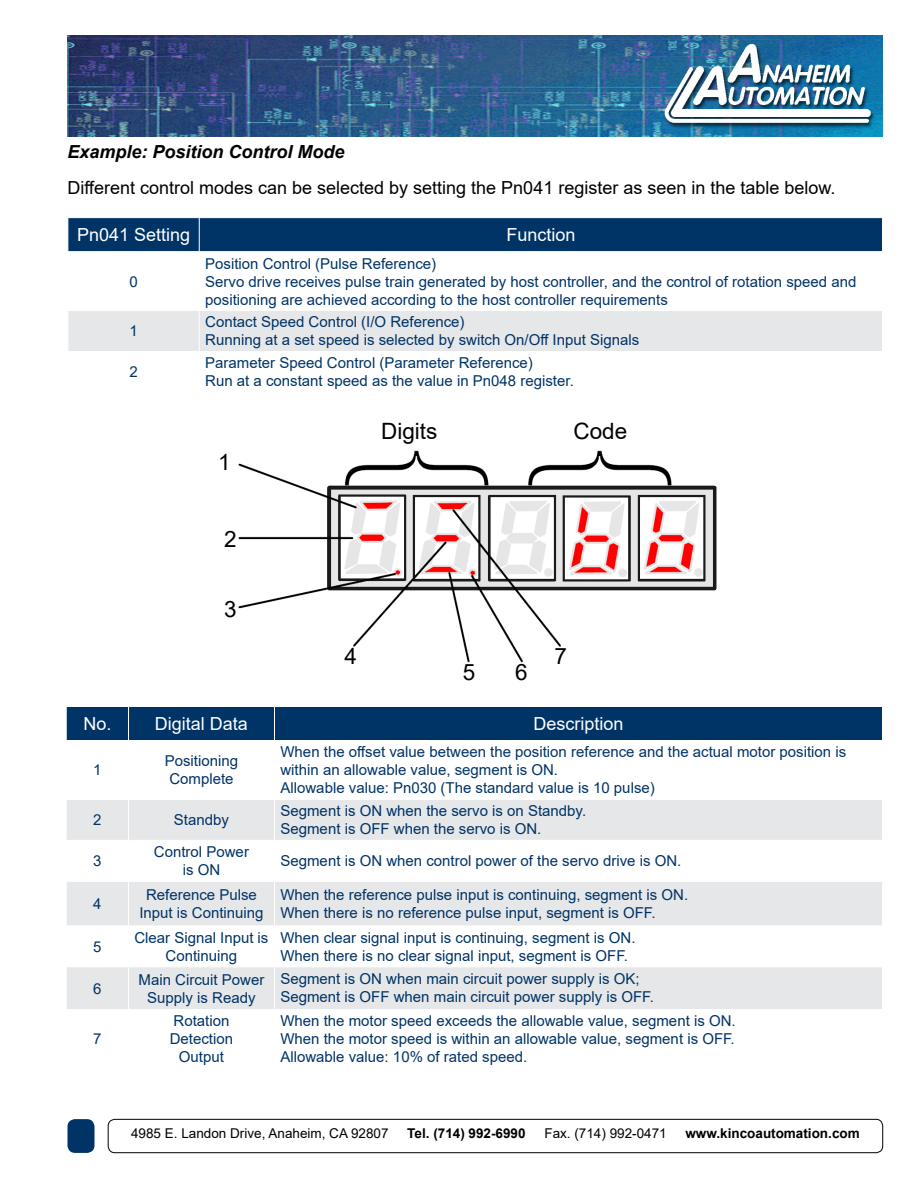
<style>
.page{position:relative;width:918px;height:1188px;background:#fff}
.page>*{position:absolute;margin:0;border:0;box-sizing:border-box;transform-origin:0 0}
.t1{font:22.5px "Arial";color:#000}
.t2{font:18px "Arial";color:#000}
.t3{font:18px "Arial";color:#fff}
.t4{font:italic 700 18px "Arial";color:#000}
.t5{font:15px/18px "Arial";color:#036}
.t6{font:13.5px "Arial";color:#000}
.t7{font:700 13.5px "Arial";color:#000}
</style>
<div class="page">
<img style="left:68px;top:35px;width:815px;height:101px">
<div style="left:68px;top:1120px;width:26px;height:32px;background:#036;border-radius:7px"></div>
<div style="left:68px;top:1119px;width:26px;height:34px;border:2px solid #036;border-radius:7px"></div>
<div style="left:108px;top:1119px;width:775px;height:34px;border:1px solid #000;border-radius:7px"></div>
<div style="left:67px;top:707px;width:815px;height:33px;background:#036"></div>
<svg style="left:67px;top:800px;width:815px;height:209px;fill:#e6e7e8"></svg>
<hr style="left:128px;top:707px;width:1px;height:33px;background:#fff">
<hr style="left:274px;top:707px;width:1px;height:33px;background:#fff">
<hr style="left:128px;top:800px;width:1px;height:40px;background:#fff">
<hr style="left:274px;top:800px;width:1px;height:40px;background:#fff">
<hr style="left:66px;top:840px;width:63px;height:1px;background:#fff">
<hr style="left:129px;top:840px;width:145px;height:1px;background:#fff">
<hr style="left:128px;top:841px;width:1px;height:40px;background:#fff">
<hr style="left:274px;top:840px;width:609px;height:1px;background:#fff">
<hr style="left:274px;top:841px;width:1px;height:40px;background:#fff">
<hr style="left:66px;top:881px;width:63px;height:1px;background:#fff">
<hr style="left:129px;top:881px;width:145px;height:1px;background:#fff">
<hr style="left:128px;top:882px;width:1px;height:44px;background:#fff">
<hr style="left:274px;top:881px;width:609px;height:1px;background:#fff">
<hr style="left:274px;top:882px;width:1px;height:44px;background:#fff">
<hr style="left:66px;top:926px;width:63px;height:1px;background:#fff">
<hr style="left:129px;top:926px;width:145px;height:1px;background:#fff">
<hr style="left:128px;top:926px;width:1px;height:40px;background:#fff">
<hr style="left:274px;top:926px;width:609px;height:1px;background:#fff">
<hr style="left:274px;top:926px;width:1px;height:40px;background:#fff">
<hr style="left:66px;top:966px;width:63px;height:1px;background:#fff">
<hr style="left:129px;top:966px;width:145px;height:1px;background:#fff">
<hr style="left:128px;top:967px;width:1px;height:42px;background:#fff">
<hr style="left:274px;top:966px;width:609px;height:1px;background:#fff">
<hr style="left:274px;top:967px;width:1px;height:42px;background:#fff">
<div style="left:69px;top:218px;width:813px;height:33px;background:#036"></div>
<div style="left:69px;top:311px;width:813px;height:40px;background:#e6e7e8"></div>
<hr style="left:199px;top:218px;width:1px;height:33px;background:#fff">
<hr style="left:199px;top:311px;width:1px;height:40px;background:#fff">
<img style="left:238px;top:450px;width:479px;height:213px">
<p class="t4" style="left:68px;top:140px;width:279px">Example: Position Control Mode</p>
<p class="t2" style="left:68px;top:176px;width:770px">Different control modes can be selected by setting the Pn041 register as seen in the table below.</p>
<p class="t3" style="left:77px;top:222px;width:115px">Pn041 Setting</p>
<p class="t3" style="left:506px;top:222px;width:71px">Function</p>
<p class="t5" style="left:129px;top:272px;width:10px">0</p>
<p class="t5" style="left:205px;top:254px;width:653px">Position Control (Pulse Reference)<br>Servo drive receives pulse train generated by host controller, and the control of rotation speed and positioning are achieved according to the host controller requirements</p>
<p class="t5" style="left:129px;top:322px;width:10px">1</p>
<p class="t5" style="left:205px;top:313px;width:436px">Contact Speed Control (I/O Reference)<br>Running at a set speed is selected by switch On/Off Input Signals</p>
<p class="t5" style="left:129px;top:363px;width:10px">2</p>
<p class="t5" style="left:205px;top:354px;width:370px">Parameter Speed Control (Parameter Reference)<br>Run at a constant speed as the value in Pn048 register.</p>
<h1 class="t1" style="left:218px;top:447px;width:14px">1</h1>
<h1 class="t1" style="left:224px;top:524px;width:14px">2</h1>
<h1 class="t1" style="left:224px;top:593px;width:14px">3</h1>
<h1 class="t1" style="left:381px;top:415px;width:58px">Digits</h1>
<h1 class="t1" style="left:573px;top:415px;width:55px">Code</h1>
<h1 class="t1" style="left:345px;top:641px;width:14px">4</h1>
<h1 class="t1" style="left:463px;top:657px;width:14px">5</h1>
<h1 class="t1" style="left:515px;top:657px;width:14px">6</h1>
<h1 class="t1" style="left:554px;top:641px;width:14px">7</h1>
<p class="t3" style="left:83px;top:711px;width:30px">No.</p>
<p class="t3" style="left:155px;top:711px;width:95px">Digital Data</p>
<p class="t3" style="left:533px;top:711px;width:92px">Description</p>
<p class="t5" style="left:93px;top:761px;width:10px">1</p>
<p class="t5" style="left:165px;top:752px;width:75px;text-align:center">Positioning<br>Complete</p>
<p class="t5" style="left:280px;top:743px;width:567px">When the offset value between the position reference and the actual motor position is within an allowable value, segment is ON.<br>Allowable value: Pn030 (The standard value is 10 pulse)</p>
<p class="t5" style="left:93px;top:811px;width:10px">2</p>
<p class="t5" style="left:174px;top:811px;width:57px">Standby</p>
<p class="t5" style="left:280px;top:802px;width:307px">Segment is ON when the servo is on Standby.<br>Segment is OFF when the servo is ON.</p>
<p class="t5" style="left:93px;top:852px;width:10px">3</p>
<p class="t5" style="left:154px;top:843px;width:97px;text-align:center">Control Power is ON</p>
<p class="t5" style="left:280px;top:852px;width:402px">Segment is ON when control power of the servo drive is ON.</p>
<p class="t5" style="left:93px;top:895px;width:10px">4</p>
<p class="t5" style="left:139px;top:886px;width:126px;text-align:center">Reference Pulse<br>Input is Continuing</p>
<p class="t5" style="left:280px;top:886px;width:409px">When the reference pulse input is continuing, segment is ON.<br>When there is no reference pulse input, segment is OFF.</p>
<p class="t5" style="left:93px;top:937px;width:10px">5</p>
<p class="t5" style="left:134px;top:928px;width:135px;text-align:center">Clear Signal Input is<br>Continuing</p>
<p class="t5" style="left:280px;top:928px;width:357px">When clear signal input is continuing, segment is ON.<br>When there is no clear signal input, segment is OFF.</p>
<p class="t5" style="left:93px;top:979px;width:10px">6</p>
<p class="t5" style="left:139px;top:970px;width:127px;text-align:center">Main Circuit Power<br>Supply is Ready</p>
<p class="t5" style="left:280px;top:969px;width:375px">Segment is ON when main circuit power supply is OK;<br>Segment is OFF when main circuit power supply is OFF.</p>
<p class="t5" style="left:93px;top:1030px;width:10px">7</p>
<p class="t5" style="left:170px;top:1012px;width:65px;text-align:center">Rotation<br>Detection<br>Output</p>
<p class="t5" style="left:280px;top:1012px;width:457px;text-align:justify">When the motor speed exceeds the allowable value, segment is ON.<br>When the motor speed is within an allowable value, segment is OFF.<br>Allowable value: 10% of rated speed.</p>
<p class="t6" style="left:131px;top:1124px;width:259px">4985 E. Landon Drive, Anaheim, CA 92807</p>
<p class="t7" style="left:407px;top:1123px;width:120px">Tel. (714) 992-6990</p>
<p class="t6" style="left:544px;top:1124px;width:124px">Fax. (714) 992-0471</p>
<p class="t7" style="left:685px;top:1123px;width:176px">www.kincoautomation.com</p>
</div>
